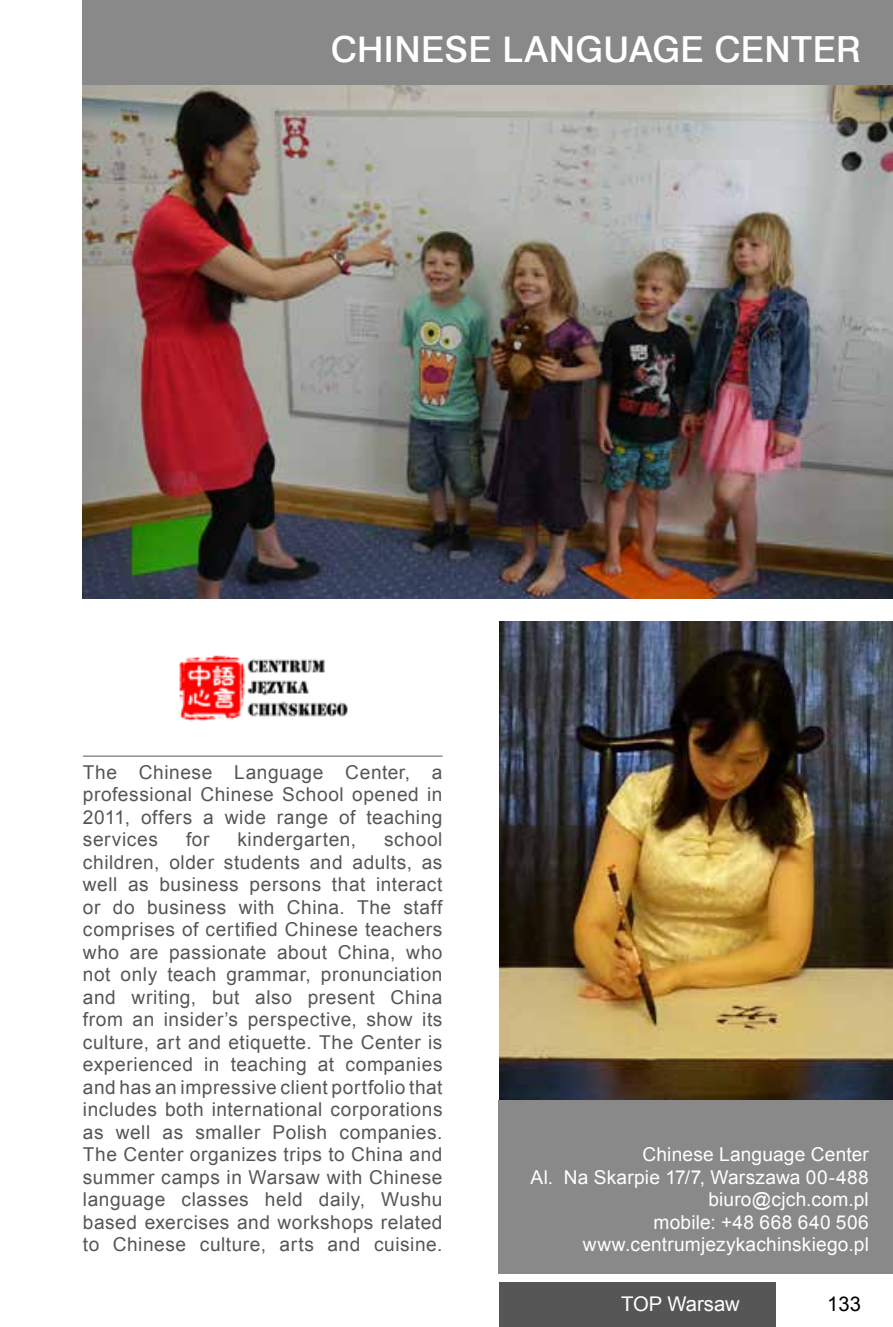
<style>
.page{position:relative;width:893px;height:1327px;background:#fff}
.page>*{position:absolute;margin:0;border:0;box-sizing:border-box;transform-origin:0 0}
.t1{font:500 36px "Swiss 721 BT";letter-spacing:.01em;color:#fff}
.t2{font:20.25px "Arial";color:#fff}
.t3{font:20.25px "Arial";color:#000}
.t4{font:19.12px/22.5px "Arial";letter-spacing:.03em;color:#565656;text-align:justify}
.t5{font:19.12px/22.5px "Arial";letter-spacing:.01em;color:#fff;text-align:right}
</style>
<div class="page">
<div style="left:83px;top:0;width:810px;height:85px;background:#888988"></div>
<hr style="left:83px;top:756px;width:360px;height:1px;background:#565656">
<img style="left:499px;top:621px;width:394px;height:479px">
<img style="left:83px;top:85px;width:810px;height:513px">
<div style="left:499px;top:1100px;width:394px;height:174px;background:#888988"></div>
<img style="left:179px;top:655px;width:169px;height:67px">
<div style="left:499px;top:1282px;width:276px;height:45px;background:#565656"></div>
<h1 class="t1" style="left:331px;top:27px;width:532px">CHINESE LANGUAGE CENTER</h1>
<p class="t4" style="left:83px;top:761px;width:361px">The Chinese Language Center, a professional Chinese School opened in 2011, offers a wide range of teaching services</p>
<p class="t4" style="left:186px;top:828px;width:25px">for</p>
<p class="t4" style="left:237px;top:828px;width:120px">kindergarten,</p>
<p class="t4" style="left:83px;top:828px;width:361px;text-indent:301px">school children, older students and adults, as well as business persons that interact or do business with China. The staff comprises of certified Chinese teachers who are passionate about China, who not only teach grammar, pronunciation and writing, but also present China from an insider’s perspective, show its culture, art and etiquette. The Center is experienced in teaching at companies and has an impressive client portfolio that includes both international corporations as well as smaller Polish companies.<br>The Center organizes trips to China and summer camps in Warsaw with Chinese language classes held daily, Wushu based exercises and workshops related to Chinese culture, arts and cuisine.</p>
<p class="t5" style="left:530px;top:1143px;width:340px">Chinese Language Center<br>Al. Na Skarpie 17/7, Warszawa 00-488 biuro@cjch.com.pl<br>mobile: +48 668 640 506 www.centrumjezykachinskiego.pl</p>
<p class="t2" style="left:621px;top:1290px;width:120px">TOP Warsaw</p>
<p class="t3" style="left:827px;top:1290px;width:35px">133</p>
</div>
